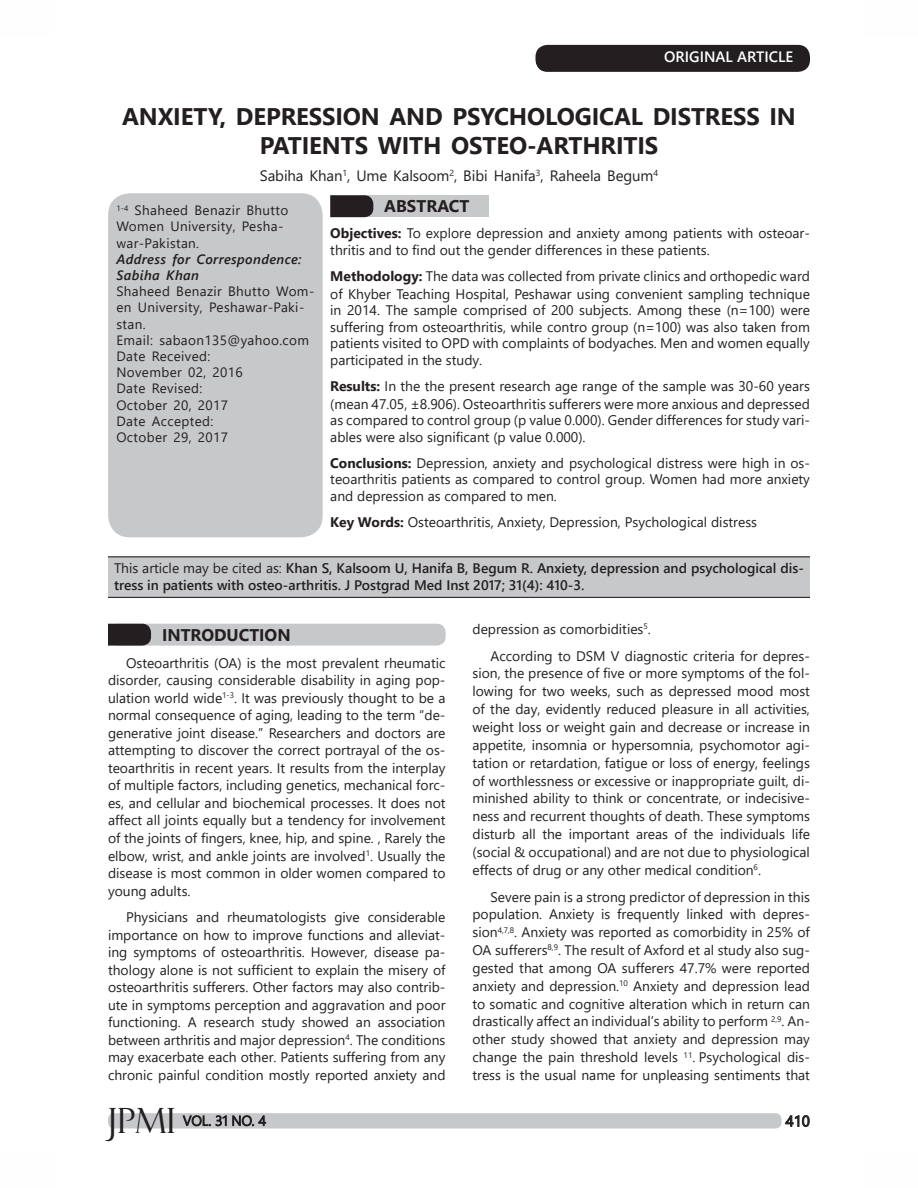
<style>
.page{position:relative;width:918px;height:1188px;background:#fff}
.page>*{position:absolute;margin:0;border:0;box-sizing:border-box;transform-origin:0 0}
.t1{font:34.8px "Felix Titling";color:#231f20}
.big_heading{font:700 24px/28.8px "Segoe UI";letter-spacing:-.005em;color:#231f20;text-align:center}
.t2{font:700 16.8px "Segoe UI";color:#231f20}
.big_heading-2{font:15px "Segoe UI";letter-spacing:-.005em;color:#231f20}
.table_text{font:600 15px "Segoe UI";color:#fff}
.table_text-2{font:15px "Segoe UI";color:#231f20}
.Body_Text{font:13.8px/17.5px "Segoe UI";color:#231f20;text-align:justify}
.abstract_body_text{font:13.8px/16.8px "Segoe UI";color:#231f20;text-align:justify}
.text_between_2_lines{font:600 13.8px/17.2px "Segoe UI";color:#231f20}
.t3{font:300 13.8px "Segoe UI";color:#231f20}
.frame_text_first_pag{font:13.5px/16.2px "Segoe UI";letter-spacing:.025em;color:#231f20}
.frame_text_first_pag-2{font:italic 600 13.5px "Segoe UI";letter-spacing:.03em;color:#231f20}
.s1{font-weight:700}
.s2{font-weight:400}
</style>
<div class="page">
<div style="left:108px;top:1113px;width:674px;height:15px;background:#c7c8ca;border-radius:6px"></div>
<svg style="left:182px;top:1115px;width:84px;height:12px"></svg>
<svg style="left:785px;top:1115px;width:25px;height:12px"></svg>
<div style="left:536px;top:45px;width:274px;height:27px;background:#231f20;border-radius:12px"></div>
<div style="left:108px;top:624px;width:338px;height:22px;background:#c7c8ca;border-radius:9px"></div>
<svg style="left:108px;top:624px;width:43px;height:22px"></svg>
<div style="left:108px;top:556px;width:702px;height:42px;background:#c7c8ca"></div>
<hr style="left:108px;top:556px;width:702px;height:1px;background:#231f20">
<hr style="left:108px;top:597px;width:702px;height:1px;background:#231f20">
<div style="left:330px;top:195px;width:159px;height:22px;background:#c7c8ca"></div>
<svg style="left:330px;top:195px;width:43px;height:22px"></svg>
<div style="left:108px;top:193px;width:215px;height:344px;background:#c7c8ca;border-radius:22px"></div>
<p class="table_text" style="left:664px;top:45px;width:131px">ORIGINAL ARTICLE</p>
<p class="big_heading" style="left:122px;top:102px;width:675px">ANXIETY, DEPRESSION AND PSYCHOLOGICAL DISTRESS IN<br>PATIENTS WITH OSTEO-ARTHRITIS</p>
<p class="big_heading-2" style="left:260px;top:164px;width:400px">Sabiha Khan<sup>1</sup>, Ume Kalsoom<sup>2</sup>, Bibi Hanifa<sup>3</sup>, Raheela Begum<sup>4</sup></p>
<p class="frame_text_first_pag" style="left:116px;top:202px;width:173px"><sup>1-4</sup> Shaheed Benazir Bhutto<br>Women University, Pesha&shy;war-Pakistan.</p>
<p class="frame_text_first_pag-2" style="left:116px;top:248px;width:187px">Address for Correspondence:</p>
<p class="frame_text_first_pag-2" style="left:116px;top:264px;width:84px">Sabiha Khan</p>
<p class="frame_text_first_pag" style="left:116px;top:283px;width:200px">Shaheed Benazir Bhutto Wom&shy;en University, Peshawar-Paki&shy;stan.</p>
<p class="frame_text_first_pag" style="left:116px;top:332px;width:194px">Email: sabaon135@yahoo.com</p>
<p class="frame_text_first_pag" style="left:116px;top:348px;width:128px">Date Received:<br>November 02, 2016</p>
<p class="frame_text_first_pag" style="left:116px;top:380px;width:113px">Date Revised:<br>October 20, 2017</p>
<p class="frame_text_first_pag" style="left:116px;top:413px;width:113px">Date Accepted:<br>October 29, 2017</p>
<p class="t2" style="left:384px;top:193px;width:87px">ABSTRACT</p>
<p class="abstract_body_text" style="left:330px;top:225px;width:481px"><span class="s1">Objectives:</span> To explore depression and anxiety among patients with osteoar&shy;thritis and to find out the gender differences in these patients.</p>
<p class="abstract_body_text" style="left:330px;top:268px;width:481px"><span class="s1">Methodology:</span> The data was collected from private clinics and orthopedic ward of Khyber Teaching Hospital, Peshawar using convenient sampling technique in 2014. The sample comprised of 200 subjects. Among these (n=100) were suffering from osteoarthritis, while contro group (n=100) was also taken from patients visited to OPD with complaints of bodyaches. Men and women equally participated in the study.</p>
<p class="abstract_body_text" style="left:330px;top:378px;width:481px"><span class="s1">Results:</span> In the the present research age range of the sample was 30-60 years (mean 47.05, ±8.906). Osteoarthritis sufferers were more anxious and depressed as compared to control group (p value 0.000). Gender differences for study vari&shy;ables were also significant (p value 0.000).</p>
<p class="abstract_body_text" style="left:330px;top:454px;width:481px"><span class="s1">Conclusions:</span> Depression, anxiety and psychological distress were high in os&shy;teoarthritis patients as compared to control group. Women had more anxiety and depression as compared to men.</p>
<p class="abstract_body_text" style="left:330px;top:513px;width:428px"><span class="s1">Key Words:</span> Osteoarthritis, Anxiety, Depression, Psychological distress</p>
<p class="text_between_2_lines" style="left:114px;top:559px;width:692px"><span class="s2">This article may be cited as:</span> Khan S, Kalsoom U, Hanifa B, Begum R. Anxiety, depression and psychological dis&shy;tress in patients with osteo-arthritis. J Postgrad Med Inst 2017; 31(4): 410-3.</p>
<p class="t2" style="left:162px;top:621px;width:130px">INTRODUCTION</p>
<p class="Body_Text" style="left:108px;top:654px;width:339px;text-indent:18px">Osteoarthritis (OA) is the most prevalent rheumatic disorder, causing considerable disability in aging pop&shy;ulation world wide<sup>1-3</sup>. It was previously thought to be a normal consequence of aging, leading to the term “de&shy;generative joint disease.” Researchers and doctors are attempting to discover the correct portrayal of the os&shy;teoarthritis in recent years. It results from the interplay of multiple factors, including genetics, mechanical forc&shy;es, and cellular and biochemical processes. It does not affect all joints equally but a tendency for involvement of the joints of fingers, knee, hip, and spine. , Rarely the elbow, wrist, and ankle joints are involved<sup>1</sup>. Usually the disease is most common in older women compared to young adults.</p>
<p class="Body_Text" style="left:108px;top:908px;width:339px;text-indent:18px">Physicians and rheumatologists give considerable importance on how to improve functions and alleviat&shy;ing symptoms of osteoarthritis. However, disease pa&shy;thology alone is not sufficient to explain the misery of osteoarthritis sufferers. Other factors may also contrib&shy;ute in symptoms perception and aggravation and poor functioning. A research study showed an association between arthritis and major depression<sup>4</sup>. The conditions may exacerbate each other. Patients suffering from any chronic painful condition mostly reported anxiety and</p>
<p class="Body_Text" style="left:472px;top:620px;width:180px">depression as comorbidities<sup>5</sup>.</p>
<p class="Body_Text" style="left:472px;top:647px;width:339px;text-indent:18px">According to DSM V diagnostic criteria for depres&shy;sion, the presence of five or more symptoms of the fol&shy;lowing for two weeks, such as depressed mood most of the day, evidently reduced pleasure in all activities, weight loss or weight gain and decrease or increase in appetite, insomnia or hypersomnia, psychomotor agi&shy;tation or retardation, fatigue or loss of energy, feelings of worthlessness or excessive or inappropriate guilt, di&shy;minished ability to think or concentrate, or indecisive&shy;ness and recurrent thoughts of death. These symptoms disturb all the important areas of the individuals life (social &amp; occupational) and are not due to physiological effects of drug or any other medical condition<sup>6</sup>.</p>
<p class="Body_Text" style="left:472px;top:887px;width:339px;text-indent:18px">Severe pain is a strong predictor of depression in this population. Anxiety is frequently linked with depres&shy;sion<sup>4,7,8</sup>. Anxiety was reported as comorbidity in 25% of OA sufferers<sup>8,9</sup>. The result of Axford et al study also sug&shy;gested that among OA sufferers 47.7% were reported anxiety and depression.<sup>10</sup> Anxiety and depression lead to somatic and cognitive alteration which in return can drastically affect an individual’s ability to perform <sup>2,9</sup>. An&shy;other study showed that anxiety and depression may change the pain threshold levels <sup>11</sup>. Psychological dis&shy;tress is the usual name for unpleasing sentiments that</p>
<h1 class="t1" style="left:108px;top:1101px;width:69px">JPMI</h1>
<p class="t3" style="left:183px;top:1110px;width:84px">VOL. 31 NO. 4</p>
<p class="table_text-2" style="left:786px;top:1109px;width:26px">410</p>
</div>
